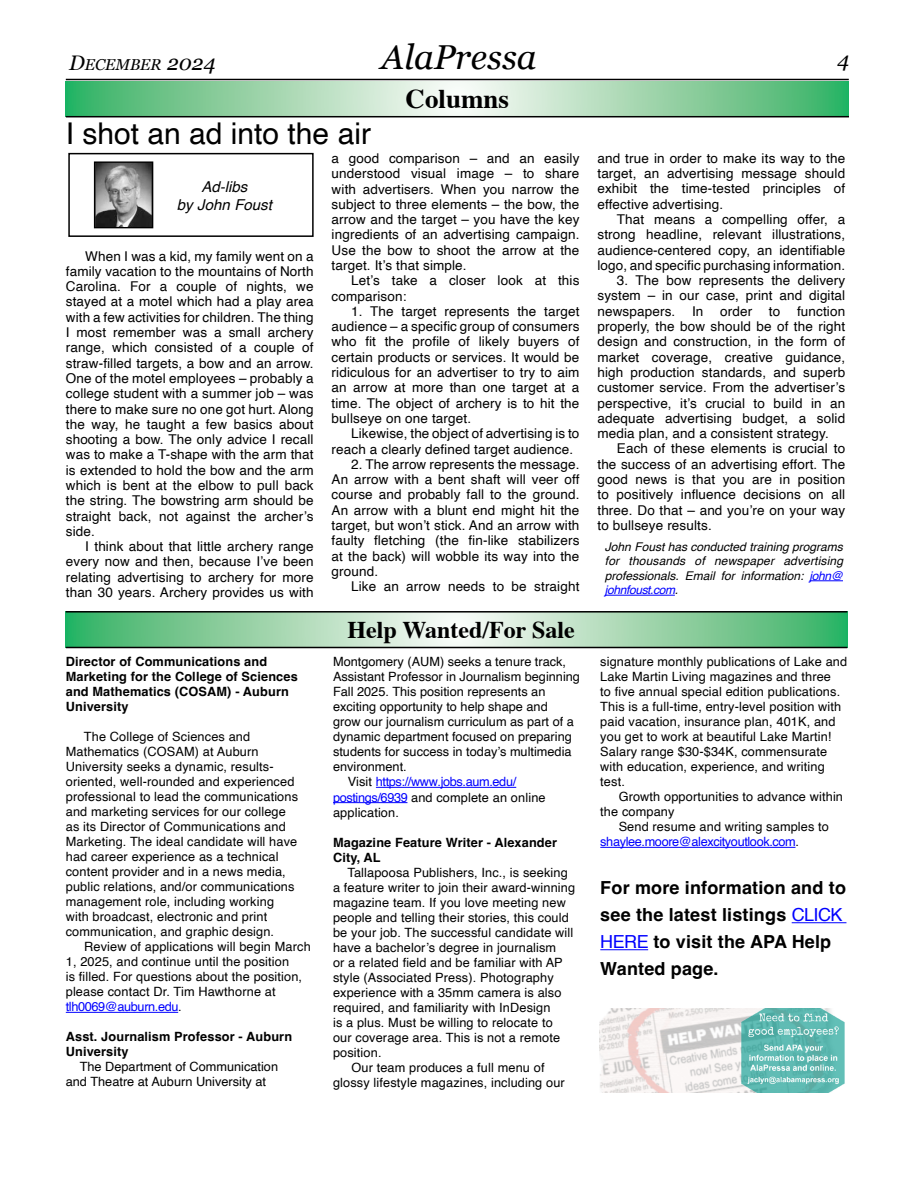
<style>
.page{position:relative;width:918px;height:1188px;background:#fff}
.page>*{position:absolute;margin:0;border:0;box-sizing:border-box;transform-origin:0 0}
.t1{font:italic 34.5px "Georgia";color:#000}
.t2{font:30px "Helvetica";color:#000}
.t3{font:700 27px "Times";color:#000}
.t4{font:700 24px "Times";color:#000}
.t5{font:italic 21px "Georgia";color:#000}
.t6{font:700 18px/27px "Helvetica";letter-spacing:.01em;color:#000}
.t7{font:italic 15.75px "Georgia";color:#000}
.t8{font:italic 15px/18px "Helvetica";color:#000;text-align:center}
.t9{font:13.5px/15.3px "Helvetica";letter-spacing:.01em;color:#000;text-align:justify}
.t10{font:12.75px/15px "Helvetica";letter-spacing:.01em;color:#000}
.t11{font:700 12.75px/15px "Helvetica";letter-spacing:.01em;color:#000}
.t12{font:12.75px/15.3px "Helvetica";letter-spacing:-.03em;color:#00f}
.t13{font:italic 12px/14.4px "Helvetica";color:#000;text-align:justify}
.s1{font-size:21px}
.s2{color:#00f}
.s3{color:#000}
.s4{font-weight:400;color:#00f}
</style>
<div class="page">
<div style="left:663px;top:53px;width:187px;height:27px;background:linear-gradient(to right,#fff,#fff)"></div>
<div style="left:663px;top:50px;width:187px;height:26px;background:#fff"></div>
<svg style="left:66px;top:81px;width:783px;height:35px"></svg>
<hr style="left:66px;top:79px;width:783px;height:1px;background:#000">
<div style="left:68px;top:153px;width:246px;height:84px;border:2px solid #000"></div>
<img style="left:96px;top:163px;width:55px;height:63px">
<div style="left:94px;top:161px;width:59px;height:67px;border:1px solid #000"></div>
<hr style="left:810px;top:580px;width:33px;height:1px;background:#00f">
<hr style="left:605px;top:595px;width:70px;height:1px;background:#00f">
<svg style="left:66px;top:613px;width:781px;height:34px"></svg>
<hr style="left:66px;top:1012px;width:112px;height:1px;background:#00f">
<hr style="left:376px;top:787px;width:140px;height:1px;background:#00f">
<hr style="left:333px;top:802px;width:74px;height:1px;background:#00f">
<hr style="left:600px;top:847px;width:196px;height:1px;background:#00f">
<hr style="left:792px;top:922px;width:54px;height:1px;background:#00f">
<hr style="left:600px;top:949px;width:48px;height:1px;background:#00f">
<hr style="left:66px;top:611px;width:781px;height:2px;background:#000">
<hr style="left:66px;top:116px;width:783px;height:1px;background:#000">
<hr style="left:66px;top:647px;width:781px;height:1px;background:#000">
<img style="left:600px;top:1008px;width:245px;height:84px">
<p class="t7" style="left:69px;top:53px;width:148px"><span class="s1">D</span>ECEMBER <span class="s1">2024</span></p>
<h1 class="t1" style="left:381px;top:32px;width:157px">AlaPressa</h1>
<h3 class="t3" style="left:406px;top:73px;width:105px">Columns</h3>
<h2 class="t2" style="left:66px;top:110px;width:307px">I shot an ad into the air</h2>
<p class="t8" style="left:177px;top:178px;width:97px">Ad-libs<br>by John Foust</p>
<p class="t9" style="left:332px;top:151px;width:249px">a good comparison – and an easily understood visual image – to share with advertisers. When you narrow the subject to three elements – the bow, the arrow and the target – you have the key ingredients of an advertising campaign.<br>Use the bow to shoot the arrow at the target. It’s that simple.</p>
<p class="t9" style="left:332px;top:273px;width:249px;text-indent:19px">Let’s take a closer look at this comparison:</p>
<p class="t9" style="left:332px;top:304px;width:249px;text-indent:19px">1. The target represents the target audience – a specific group of consumers who fit the profile of likely buyers of certain products or services. It would be ridiculous for an advertiser to try to aim an arrow at more than one target at a time. The object of archery is to hit the bullseye on one target.</p>
<p class="t9" style="left:332px;top:426px;width:249px;text-indent:19px">Likewise, the object of advertising is to reach a clearly defined target audience.</p>
<p class="t9" style="left:332px;top:457px;width:249px;text-indent:19px">2. The arrow represents the message.<br>An arrow with a bent shaft will veer off course and probably fall to the ground.<br>An arrow with a blunt end might hit the target, but won’t stick. And an arrow with faulty fletching (the fin-like stabilizers at the back) will wobble its way into the ground.</p>
<p class="t9" style="left:351px;top:579px;width:230px">Like an arrow needs to be straight</p>
<p class="t9" style="left:66px;top:249px;width:249px;text-indent:19px">When I was a kid, my family went on a family vacation to the mountains of North Carolina. For a couple of nights, we stayed at a motel which had a play area with a few activities for children. The thing I most remember was a small archery range, which consisted of a couple of straw-filled targets, a bow and an arrow.<br>One of the motel employees – probably a college student with a summer job – was there to make sure no one got hurt. Along the way, he taught a few basics about shooting a bow. The only advice I recall was to make a T-shape with the arm that is extended to hold the bow and the arm which is bent at the elbow to pull back the string. The bowstring arm should be straight back, not against the archer’s side.</p>
<p class="t9" style="left:66px;top:539px;width:249px;text-indent:19px">I think about that little archery range every now and then, because I’ve been relating advertising to archery for more than 30 years. Archery provides us with</p>
<p class="t11" style="left:66px;top:656px;width:234px">Director of Communications and<br>Marketing for the College of Sciences and Mathematics (COSAM) - Auburn<br>University</p>
<p class="t10" style="left:66px;top:729px;width:234px;text-indent:18px">The College of Sciences and Mathematics (COSAM) at Auburn University seeks a dynamic, results&shy;oriented, well-rounded and experienced professional to lead the communications and marketing services for our college as its Director of Communications and Marketing. The ideal candidate will have had career experience as a technical content provider and in a news media, public relations, and/or communications management role, including working with broadcast, electronic and print communication, and graphic design.</p>
<p class="t10" style="left:66px;top:939px;width:246px;text-indent:18px">Review of applications will begin March 1, 2025, and continue until the position<br>is filled. For questions about the position, please contact Dr. Tim Hawthorne at <span class="s2">tlh0069@auburn.edu</span>.</p>
<p class="t11" style="left:66px;top:1031px;width:228px">Asst. Journalism Professor - Auburn<br>University</p>
<p class="t10" style="left:66px;top:1060px;width:214px;text-indent:14px">The Department of Communication and Theatre at Auburn University at</p>
<h3 class="t4" style="left:348px;top:607px;width:229px">Help Wanted/For Sale</h3>
<p class="t10" style="left:333px;top:654px;width:235px">Montgomery (AUM) seeks a tenure track,</p>
<p class="t10" style="left:333px;top:669px;width:248px">Assistant Professor in Journalism beginning</p>
<p class="t10" style="left:333px;top:684px;width:214px">Fall 2025. This position represents an</p>
<p class="t10" style="left:333px;top:699px;width:216px">exciting opportunity to help shape and</p>
<p class="t10" style="left:333px;top:714px;width:242px">grow our journalism curriculum as part of a</p>
<p class="t10" style="left:333px;top:729px;width:240px">dynamic department focused on preparing</p>
<p class="t10" style="left:333px;top:744px;width:240px">students for success in today’s multimedia</p>
<p class="t10" style="left:333px;top:759px;width:75px">environment.</p>
<p class="t12" style="left:348px;top:775px;width:170px"><span class="s3">Visit</span> https://www.jobs.aum.edu/</p>
<p class="t10" style="left:333px;top:790px;width:214px"><span class="s2">postings/6939</span> and complete an online</p>
<p class="t10" style="left:333px;top:805px;width:67px">application.</p>
<p class="t11" style="left:333px;top:836px;width:225px">Magazine Feature Writer - Alexander<br>City, AL</p>
<p class="t10" style="left:348px;top:865px;width:222px">Tallapoosa Publishers, Inc., is seeking</p>
<p class="t10" style="left:333px;top:880px;width:244px">a feature writer to join their award-winning</p>
<p class="t10" style="left:333px;top:895px;width:234px">magazine team. If you love meeting new</p>
<p class="t10" style="left:333px;top:910px;width:237px">people and telling their stories, this could</p>
<p class="t10" style="left:333px;top:925px;width:242px">be your job. The successful candidate will</p>
<p class="t10" style="left:333px;top:940px;width:225px">have a bachelor’s degree in journalism</p>
<p class="t10" style="left:333px;top:955px;width:231px">or a related field and be familiar with AP</p>
<p class="t10" style="left:333px;top:970px;width:222px">style (Associated Press). Photography</p>
<p class="t10" style="left:333px;top:985px;width:230px">experience with a 35mm camera is also</p>
<p class="t10" style="left:333px;top:1000px;width:219px">required, and familiarity with InDesign</p>
<p class="t10" style="left:333px;top:1015px;width:221px">is a plus. Must be willing to relocate to</p>
<p class="t10" style="left:333px;top:1030px;width:229px">our coverage area. This is not a remote</p>
<p class="t10" style="left:333px;top:1045px;width:50px">position.</p>
<p class="t10" style="left:351px;top:1060px;width:195px">Our team produces a full menu of</p>
<p class="t10" style="left:333px;top:1075px;width:233px">glossy lifestyle magazines, including our</p>
<h3 class="t5" style="left:837px;top:44px;width:13px">4</h3>
<p class="t9" style="left:597px;top:151px;width:249px">and true in order to make its way to the target, an advertising message should exhibit the time-tested principles of effective advertising.</p>
<p class="t9" style="left:597px;top:212px;width:249px;text-indent:19px">That means a compelling offer, a strong headline, relevant illustrations, audience-centered copy, an identifiable logo, and specific purchasing information.</p>
<p class="t9" style="left:597px;top:273px;width:249px;text-indent:19px">3. The bow represents the delivery system – in our case, print and digital newspapers. In order to function properly, the bow should be of the right design and construction, in the form of market coverage, creative guidance, high production standards, and superb customer service. From the advertiser’s perspective, it’s crucial to build in an adequate advertising budget, a solid media plan, and a consistent strategy.</p>
<p class="t9" style="left:597px;top:441px;width:249px;text-indent:19px">Each of these elements is crucial to the success of an advertising effort. The good news is that you are in position to positively influence decisions on all three. Do that – and you’re on your way to bullseye results.</p>
<p class="t13" style="left:605px;top:540px;width:240px">John Foust has conducted training programs for thousands of newspaper advertising professionals. Email for information: <span class="s2">john@ johnfoust.com</span>.</p>
<p class="t10" style="left:600px;top:654px;width:248px">signature monthly publications of Lake and Lake Martin Living magazines and three<br>to five annual special edition publications.<br>This is a full-time, entry-level position with paid vacation, insurance plan, 401K, and you get to work at beautiful Lake Martin!<br>Salary range $30-$34K, commensurate with education, experience, and writing test.</p>
<p class="t10" style="left:600px;top:789px;width:244px;text-indent:18px">Growth opportunities to advance within the company</p>
<p class="t12" style="left:600px;top:819px;width:230px;text-indent:18px"><span class="s3">Send resume and writing samples to </span>shaylee.moore@alexcityoutlook.com<span class="s3">.</span></p>
<h3 class="t6" style="left:600px;top:877px;width:247px">For more information and to see the latest listings <span class="s4">CLICK<br>HERE</span> to visit the APA Help<br>Wanted page.</h3>
</div>
